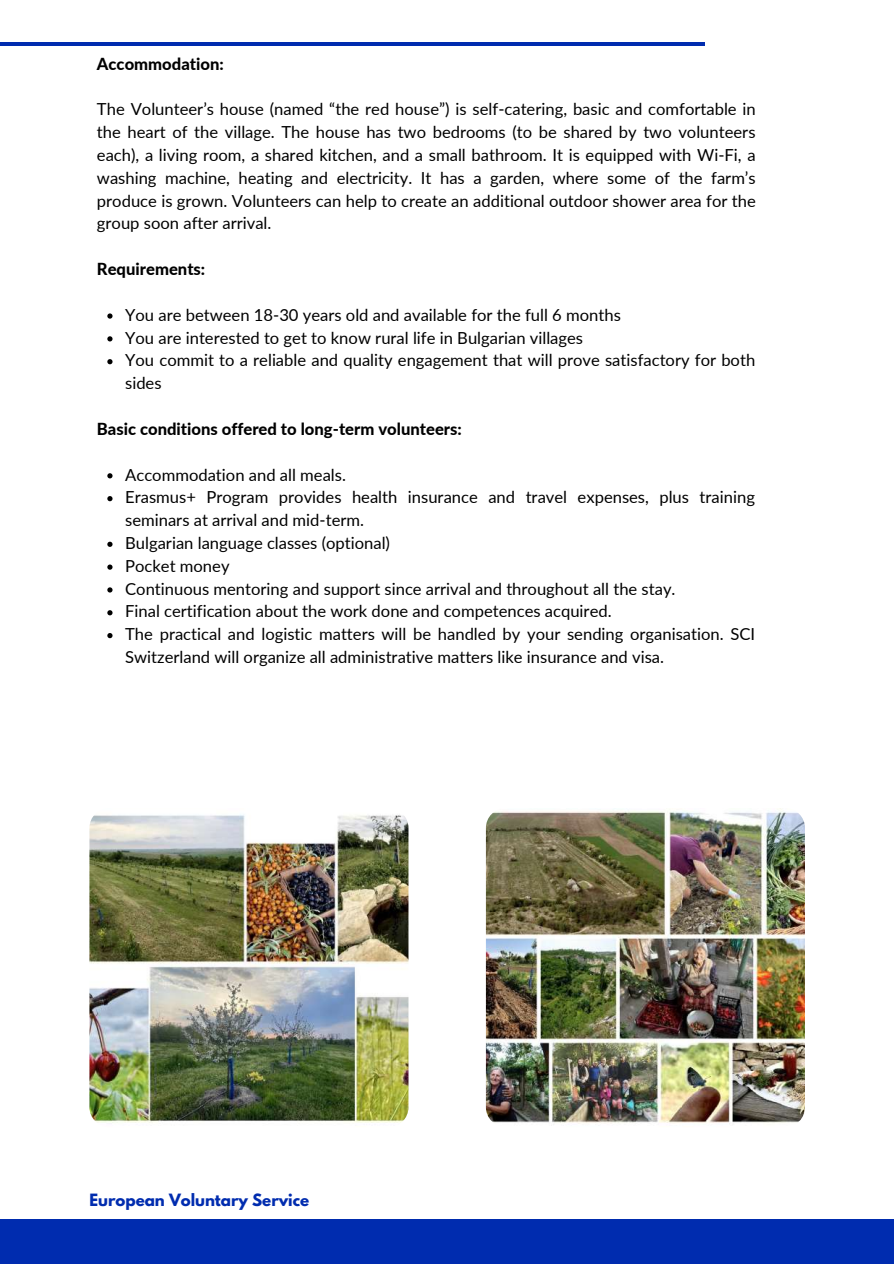
<style>
.page{position:relative;width:894px;height:1264px;background:#fff}
.page>*{position:absolute;margin:0;border:0;box-sizing:border-box;transform-origin:0 0}
.t1{font:16.65px/22.8px "Lato";color:#000}
.t2{font:800 16.65px "Lato";color:#000}
.t3{font:700 15px "League Spartan";color:#002caf}
</style>
<div class="page">
<div style="left:0;top:1219px;width:893px;height:44px;background:#002caf"></div>
<hr style="left:0;top:42px;width:704px;height:3px;background:#002caf">
<img style="left:89px;top:808px;width:319px;height:319px;border-radius:20px">
<img style="left:486px;top:808px;width:318px;height:319px;border-radius:20px">
<svg style="left:107px;top:313px;width:5px;height:5px"></svg>
<svg style="left:107px;top:336px;width:5px;height:5px"></svg>
<svg style="left:107px;top:359px;width:5px;height:5px"></svg>
<svg style="left:107px;top:473px;width:5px;height:5px"></svg>
<svg style="left:107px;top:496px;width:5px;height:5px"></svg>
<svg style="left:107px;top:541px;width:5px;height:6px"></svg>
<svg style="left:107px;top:564px;width:5px;height:5px"></svg>
<svg style="left:107px;top:587px;width:5px;height:5px"></svg>
<svg style="left:107px;top:610px;width:5px;height:5px"></svg>
<svg style="left:107px;top:633px;width:5px;height:5px"></svg>
<p class="t2" style="left:97px;top:51px;width:128px">Accommodation:</p>
<p class="t1" style="left:97px;top:97px;width:660px;text-align:justify">The Volunteer’s house (named “the red house”) is self-catering, basic and comfortable in the heart of the village. The house has two bedrooms (to be shared by two volunteers each), a living room, a shared kitchen, and a small bathroom. It is equipped with Wi-Fi, a washing machine, heating and electricity. It has a garden, where some of the farm’s produce is grown. Volunteers can help to create an additional outdoor shower area for the group soon after arrival.</p>
<p class="t2" style="left:97px;top:257px;width:110px">Requirements:</p>
<p class="t1" style="left:125px;top:302px;width:631px">You are between 18-30 years old and available for the full 6 months<br>You are interested to get to know rural life in Bulgarian villages<br>You commit to a reliable and quality engagement that will prove satisfactory for both sides</p>
<p class="t2" style="left:97px;top:416px;width:366px">Basic conditions offered to long-term volunteers:</p>
<p class="t1" style="left:125px;top:462px;width:631px">Accommodation and all meals.<br>Erasmus+ Program provides health insurance and travel expenses, plus training seminars at arrival and mid-term.<br>Bulgarian language classes (optional)<br>Pocket money<br>Continuous mentoring and support since arrival and throughout all the stay.<br>Final certification about the work done and competences acquired.<br>The practical and logistic matters will be handled by your sending organisation. SCI Switzerland will organize all administrative matters like insurance and visa.</p>
<p class="t3" style="left:89px;top:1187px;width:221px">European Voluntary Service</p>
</div>
